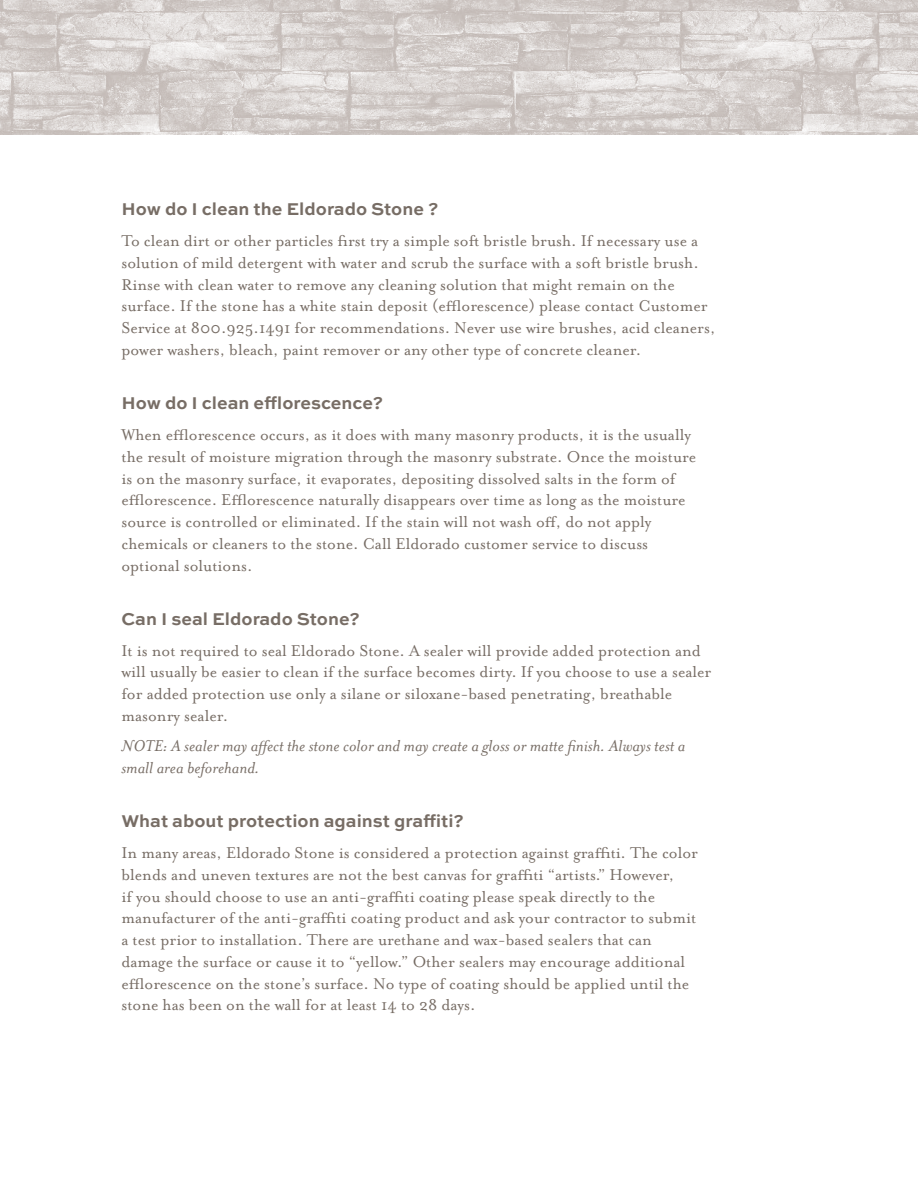
<style>
.page{position:relative;width:918px;height:1188px;background:#fff}
.page>*{position:absolute;margin:0;border:0;box-sizing:border-box;transform-origin:0 0}
.t1{font:18px/21.8px "Mrs Eaves OT";color:#776d65}
.t2{font:700 18px "Sweet Sans";color:#776d65}
.t3{font:italic 18px/21.8px "Mrs Eaves OT";color:#776d65;scale:1.1 1}
</style>
<div class="page">
<img style="left:0;top:0;width:918px;height:135px">
<p class="t2" style="left:122px;top:199px;width:318px">How do I clean the Eldorado Stone ?</p>
<p class="t1" style="left:122px;top:230px;width:596px">To clean dirt or other particles first try a simple soft bristle brush. If necessary use a solution of mild detergent with water and scrub the surface with a soft bristle brush.<br>Rinse with clean water to remove any cleaning solution that might remain on the surface. If the stone has a white stain deposit (efflorescence) please contact Customer Service at 800.925.1491 for recommendations. Never use wire brushes, acid cleaners, power washers, bleach, paint remover or any other type of concrete cleaner.</p>
<p class="t2" style="left:122px;top:393px;width:263px">How do I clean efflorescence?</p>
<p class="t1" style="left:122px;top:424px;width:576px">When efflorescence occurs, as it does with many masonry products, it is the usually the result of moisture migration through the masonry substrate. Once the moisture is on the masonry surface, it evaporates, depositing dissolved salts in the form of efflorescence. Efflorescence naturally disappears over time as long as the moisture source is controlled or eliminated. If the stain will not wash off, do not apply chemicals or cleaners to the stone. Call Eldorado customer service to discuss optional solutions.</p>
<p class="t2" style="left:122px;top:608px;width:240px">Can I seal Eldorado Stone?</p>
<p class="t1" style="left:122px;top:639px;width:591px">It is not required to seal Eldorado Stone. A sealer will provide added protection and will usually be easier to clean if the surface becomes dirty. If you choose to use a sealer for added protection use only a silane or siloxane-based penetrating, breathable masonry sealer.</p>
<p class="t3" style="left:122px;top:735px;width:514px">NOTE: A sealer may affect the stone color and may create a gloss or matte finish. Always test a small area beforehand.</p>
<p class="t2" style="left:122px;top:811px;width:344px">What about protection against graffiti?</p>
<p class="t1" style="left:122px;top:842px;width:578px">In many areas, Eldorado Stone is considered a protection against graffiti. The color blends and uneven textures are not the best canvas for graffiti “artists.” However,<br>if you should choose to use an anti-graffiti coating please speak directly to the manufacturer of the anti-graffiti coating product and ask your contractor to submit a test prior to installation. There are urethane and wax-based sealers that can damage the surface or cause it to “yellow.” Other sealers may encourage additional efflorescence on the stone’s surface. No type of coating should be applied until the stone has been on the wall for at least 14 to 28 days.</p>
</div>
